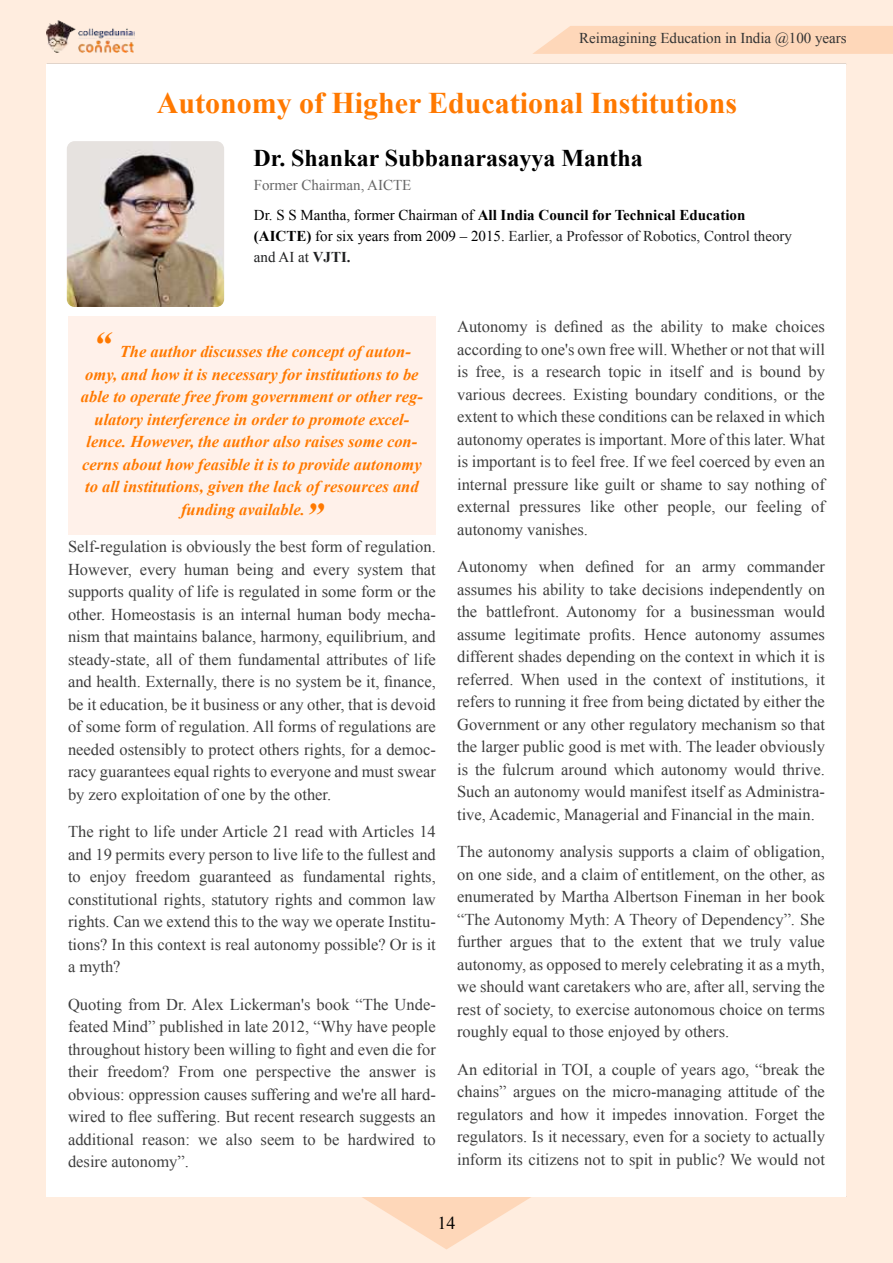
<style>
.page{position:relative;width:893px;height:1263px;background:#ffeddf}
.page>*{position:absolute;margin:0;border:0;box-sizing:border-box;transform-origin:0 0}
.t1{font:700 30px "Times New Roman";color:#ff7900}
.t2{font:700 24px "Times New Roman";color:#000}
.t3{font:18px "Times New Roman";color:#000}
.t4{font:16.5px/22.5px "Times New Roman";color:#3e3e3e;text-align:justify}
.t5{font:italic 700 16.5px/22.5px "Times New Roman";color:#ff7900;text-align:center}
.t6{font:15px/21px "Times New Roman";color:#202122}
.t7{font:700 15px/29.7px "Times New Roman";color:#000}
.t8{font:15px "Times New Roman";color:#333}
.s1{font-weight:400;color:#666}
.s2{font-weight:400}
.s3{font-weight:700;color:#000}
.s4{color:#000}
.s5{font-weight:700}
.s6{font-size:36px}
</style>
<div class="page">
<svg style="left:362px;top:1197px;width:169px;height:52px"></svg>
<img style="left:47px;top:20px;width:87px;height:32px">
<hr style="left:47px;top:1196px;width:799px;height:1px;background:#fff">
<div style="left:47px;top:64px;width:799px;height:1132px;background:#fff"></div>
<div style="left:533px;top:26px;width:360px;height:28px;background:#fed7b9"></div>
<div style="left:68px;top:316px;width:368px;height:219px;background:#fff1ea"></div>
<img style="left:67px;top:141px;width:157px;height:166px;border-radius:8px">
<p class="t8" style="left:579px;top:33px;width:269px">Reimagining Education in India @100 years</p>
<h1 class="t1" style="left:157px;top:93px;width:582px">Autonomy of Higher Educational Institutions</h1>
<h2 class="t2" style="left:254px;top:150px;width:391px">Dr. Shankar Subbanarasayya Mantha</h2>
<p class="t7" style="left:254px;top:171px;width:493px"><span class="s1">Former Chairman, AICTE<br></span><span class="s2">Dr. S S Mantha, former Chairman of</span> All India Council for Technical Education</p>
<p class="t6" style="left:254px;top:226px;width:540px"><span class="s3">(AICTE)</span> <span class="s4">for six years from 2009 – 2015.</span> Earlier, a Professor of Robotics, Control theory and AI at <span class="s5">VJTI.</span></p>
<p class="t5" style="left:81px;top:342px;width:344px"><span class="s6">“</span> The author discusses the concept of auton&shy;omy, and how it is necessary for institutions to be able to operate free from government or other reg&shy;ulatory interference in order to promote excel&shy;lence. However, the author also raises some con&shy;cerns about how feasible it is to provide autonomy to all institutions, given the lack of resources and funding available.<span class="s6">”</span></p>
<p class="t4" style="left:68px;top:537px;width:369px">Self-regulation is obviously the best form of regulation.<br>However, every human being and every system that supports quality of life is regulated in some form or the other. Homeostasis is an internal human body mecha&shy;nism that maintains balance, harmony, equilibrium, and steady-state, all of them fundamental attributes of life and health. Externally, there is no system be it, finance, be it education, be it business or any other, that is devoid of some form of regulation. All forms of regulations are needed ostensibly to protect others rights, for a democ&shy;racy guarantees equal rights to everyone and must swear by zero exploitation of one by the other.</p>
<p class="t4" style="left:68px;top:822px;width:369px">The right to life under Article 21 read with Articles 14 and 19 permits every person to live life to the fullest and to enjoy freedom guaranteed as fundamental rights, constitutional rights, statutory rights and common law rights. Can we extend this to the way we operate Institu&shy;tions? In this context is real autonomy possible? Or is it a myth?</p>
<p class="t4" style="left:68px;top:994px;width:369px">Quoting from Dr. Alex Lickerman's book “The Unde&shy;feated Mind” published in late 2012, “Why have people throughout history been willing to fight and even die for their freedom? From one perspective the answer is obvious: oppression causes suffering and we're all hard&shy;wired to flee suffering. But recent research suggests an additional reason: we also seem to be hardwired to desire autonomy”.</p>
<p class="t4" style="left:457px;top:317px;width:369px">Autonomy is defined as the ability to make choices according to one's own free will. Whether or not that will is free, is a research topic in itself and is bound by various decrees. Existing boundary conditions, or the extent to which these conditions can be relaxed in which autonomy operates is important. More of this later. What is important is to feel free. If we feel coerced by even an internal pressure like guilt or shame to say nothing of external pressures like other people, our feeling of autonomy vanishes.</p>
<p class="t4" style="left:457px;top:557px;width:369px">Autonomy when defined for an army commander assumes his ability to take decisions independently on the battlefront. Autonomy for a businessman would assume legitimate profits. Hence autonomy assumes different shades depending on the context in which it is referred. When used in the context of institutions, it refers to running it free from being dictated by either the Government or any other regulatory mechanism so that the larger public good is met with. The leader obviously is the fulcrum around which autonomy would thrive.<br>Such an autonomy would manifest itself as Administra&shy;tive, Academic, Managerial and Financial in the main.</p>
<p class="t4" style="left:457px;top:842px;width:369px">The autonomy analysis supports a claim of obligation, on one side, and a claim of entitlement, on the other, as enumerated by Martha Albertson Fineman in her book “The Autonomy Myth: A Theory of Dependency”. She further argues that to the extent that we truly value autonomy, as opposed to merely celebrating it as a myth, we should want caretakers who are, after all, serving the rest of society, to exercise autonomous choice on terms roughly equal to those enjoyed by others.</p>
<p class="t4" style="left:457px;top:1059px;width:369px">An editorial in TOI, a couple of years ago, “break the chains” argues on the micro-managing attitude of the regulators and how it impedes innovation. Forget the regulators. Is it necessary, even for a society to actually inform its citizens not to spit in public? We would not</p>
<p class="t3" style="left:437px;top:1217px;width:19px">14</p>
</div>
